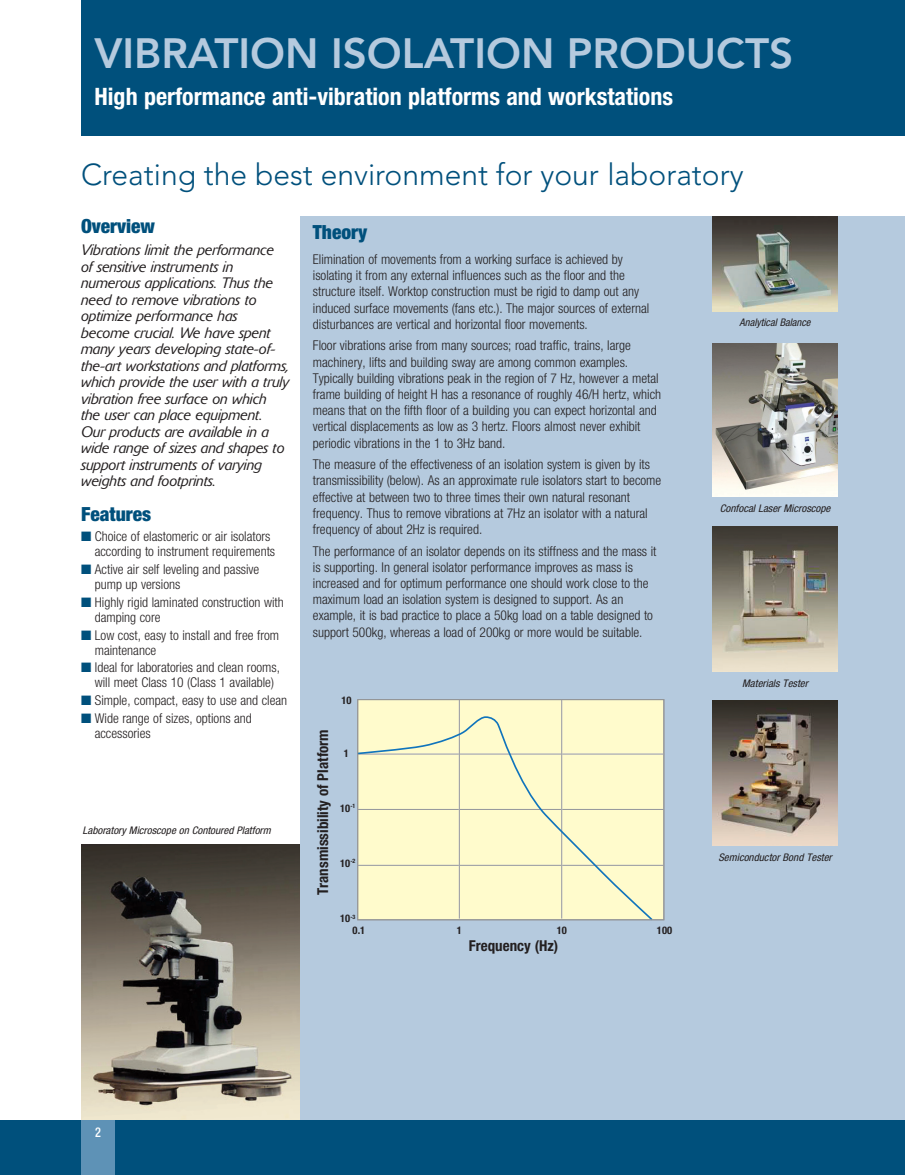
<style>
.page{position:relative;width:905px;height:1175px;background:#fff}
.page>*{position:absolute;margin:0;border:0;box-sizing:border-box;transform-origin:0 0}
.t1{font:800 42px "Avenir";color:#b5cade}
.t2{font:300 30px "Avenir";color:#00507c}
.t3{font:700 condensed 24px "Helvetica Neue LT Std";color:#fff}
.t4{font:900 condensed 19.5px "Helvetica Neue LT Std";color:#00507c}
.t5{font:italic 300 15px/16.5px "Delta";color:#231f20}
.t6{font:700 condensed 15px "Helvetica Neue LT Std";color:#231f20}
.t7{font:300 condensed 13.5px/16.2px "Helvetica Neue LT Std";color:#231f20}
.t8{font:500 condensed 13.5px "Helvetica Neue LT Std";color:#fff;scale:.9 1}
.t9{font:italic condensed 10.5px "Helvetica Neue LT Std";color:#231f20;scale:1.05 1}
.t10{font:700 condensed 10.5px "Helvetica Neue LT Std";color:#231f20}
.t11{font:italic condensed 10.5px "Helvetica Neue LT Std";color:#231f20}
.s1{color:#00507c}
</style>
<div class="page">
<img style="left:81px;top:844px;width:219px;height:276px">
<div style="left:300px;top:216px;width:604px;height:906px;background:#b5cade"></div>
<div style="left:358px;top:699px;width:306px;height:220px;background:#fffbcc"></div>
<hr style="left:358px;top:753px;width:306px;height:1px;background:#939598">
<hr style="left:358px;top:809px;width:306px;height:1px;background:#939598">
<hr style="left:358px;top:865px;width:306px;height:1px;background:#939598">
<hr style="left:459px;top:699px;width:1px;height:219px;background:#939598">
<hr style="left:561px;top:699px;width:1px;height:219px;background:#939598">
<svg style="left:357px;top:715px;width:296px;height:206px"></svg>
<div style="left:357px;top:699px;width:307px;height:221px;border:1px solid #939598"></div>
<img style="left:712px;top:216px;width:125px;height:96px">
<img style="left:712px;top:344px;width:125px;height:152px">
<img style="left:712px;top:527px;width:125px;height:145px">
<img style="left:712px;top:700px;width:125px;height:145px">
<div style="left:0;top:1120px;width:904px;height:54px;background:#00507c"></div>
<div style="left:81px;top:1120px;width:34px;height:54px;background:#5e92b6"></div>
<div style="left:81px;top:0;width:823px;height:135px;background:#00507c"></div>
<p class="t1" style="left:94px;top:36px;width:700px">VIBRATION ISOLATION PRODUCTS</p>
<p class="t3" style="left:94px;top:88px;width:580px">High performance anti-vibration platforms and workstations</p>
<p class="t2" style="left:81px;top:163px;width:664px">Creating the best environment for your laboratory</p>
<p class="t4" style="left:81px;top:219px;width:75px">Overview</p>
<p class="t5" style="left:81px;top:243px;width:210px">Vibrations limit the performance of sensitive instruments in numerous applications. Thus the need to remove vibrations to optimize performance has become crucial. We have spent many years developing state-of&shy;the-art workstations and platforms, which provide the user with a truly vibration free surface on which the user can place equipment.<br>Our products are available in a wide range of sizes and shapes to support instruments of varying weights and footprints.</p>
<p class="t4" style="left:81px;top:507px;width:72px">Features</p>
<p class="t7" style="left:95px;top:530px;width:182px;line-height:15px;text-indent:-14px"><span class="s1">■</span> Choice of elastomeric or air isolators according to instrument requirements</p>
<p class="t7" style="left:95px;top:563px;width:166px;line-height:15px;text-indent:-14px"><span class="s1">■</span> Active air self leveling and passive pump up versions</p>
<p class="t7" style="left:95px;top:596px;width:190px;line-height:15px;text-indent:-14px"><span class="s1">■</span> Highly rigid laminated construction with damping core</p>
<p class="t7" style="left:95px;top:628px;width:186px;line-height:15px;text-indent:-14px"><span class="s1">■</span> Low cost, easy to install and free from maintenance</p>
<p class="t7" style="left:81px;top:661px;width:200px;line-height:15px;text-align:center"><span class="s1">■</span> Ideal for laboratories and clean rooms, will meet Class 10 (Class 1 available)</p>
<p class="t7" style="left:81px;top:693px;width:208px"><span class="s1">■</span> Simple, compact, easy to use and clean</p>
<p class="t7" style="left:95px;top:711px;width:159px;line-height:15px;text-indent:-14px"><span class="s1">■</span> Wide range of sizes, options and accessories</p>
<p class="t9" style="left:83px;top:826px;width:181px">Laboratory Microscope on Contoured Platform</p>
<p class="t4" style="left:313px;top:225px;width:56px">Theory</p>
<p class="t7" style="left:313px;top:252px;width:338px">Elimination of movements from a working surface is achieved by isolating it from any external influences such as the floor and the structure itself. Worktop construction must be rigid to damp out any induced surface movements (fans etc.). The major sources of external disturbances are vertical and horizontal floor movements.</p>
<p class="t7" style="left:313px;top:339px;width:350px">Floor vibrations arise from many sources; road traffic, trains, large machinery, lifts and building sway are among common examples.<br>Typically building vibrations peak in the region of 7 Hz, however a metal frame building of height H has a resonance of roughly 46/H hertz, which means that on the fifth floor of a building you can expect horizontal and vertical displacements as low as 3 hertz. Floors almost never exhibit periodic vibrations in the 1 to 3Hz band.</p>
<p class="t7" style="left:313px;top:457px;width:350px">The measure of the effectiveness of an isolation system is given by its transmissibility (below). As an approximate rule isolators start to become effective at between two to three times their own natural resonant frequency. Thus to remove vibrations at 7Hz an isolator with a natural frequency of about 2Hz is required.</p>
<p class="t7" style="left:313px;top:544px;width:345px">The performance of an isolator depends on its stiffness and the mass it is supporting. In general isolator performance improves as mass is increased and for optimum performance one should work close to the maximum load an isolation system is designed to support. As an example, it is bad practice to place a 50kg load on a table designed to support 500kg, whereas a load of 200kg or more would be suitable.</p>
<p class="t10" style="left:341px;top:696px;width:12px">10</p>
<p class="t6" style="left:317px;top:895px;width:167px;rotate:-90deg">Transmissibility of Platform</p>
<p class="t10" style="left:344px;top:749px;width:7px">1</p>
<p class="t10" style="left:340px;top:804px;width:17px">10<sup>-1</sup></p>
<p class="t10" style="left:340px;top:859px;width:17px">10<sup>-2</sup></p>
<p class="t10" style="left:340px;top:914px;width:17px">10<sup>-3</sup></p>
<p class="t10" style="left:352px;top:926px;width:14px">0.1</p>
<p class="t10" style="left:456px;top:926px;width:7px">1</p>
<p class="t10" style="left:557px;top:926px;width:12px">10</p>
<p class="t6" style="left:469px;top:940px;width:91px">Frequency (Hz)</p>
<p class="t10" style="left:657px;top:926px;width:17px">100</p>
<p class="t11" style="left:739px;top:318px;width:73px">Analytical Balance</p>
<p class="t9" style="left:719px;top:504px;width:107px">Confocal Laser Microscope</p>
<p class="t9" style="left:742px;top:679px;width:64px">Materials Tester</p>
<p class="t9" style="left:718px;top:853px;width:109px">Semiconductor Bond Tester</p>
<p class="t8" style="left:95px;top:1127px;width:8px">2</p>
</div>
